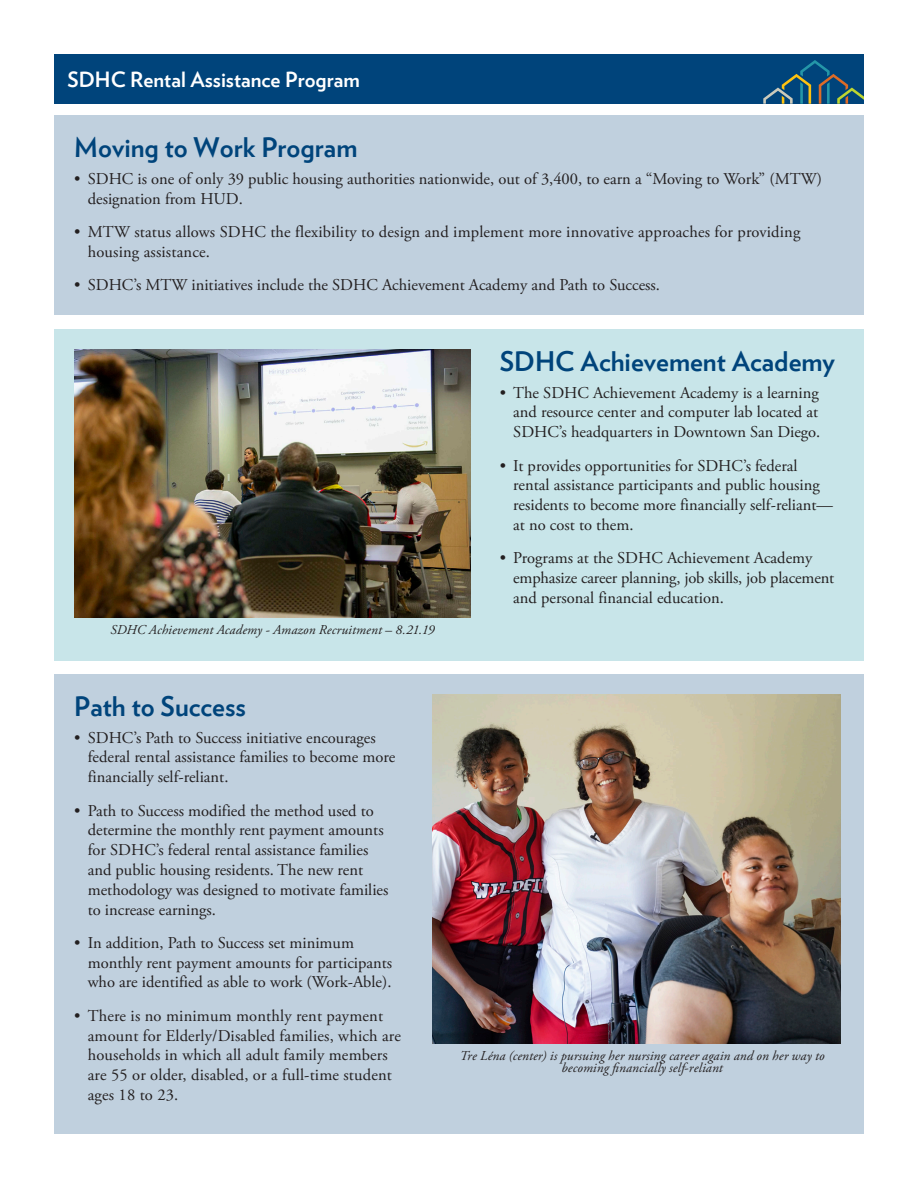
<style>
.page{position:relative;width:918px;height:1188px;background:#fff}
.page>*{position:absolute;margin:0;border:0;box-sizing:border-box;transform-origin:0 0}
.Subhead_Darker{font:700 27px "Verlag";color:#00447b}
.t1{font:700 21px "Verlag";color:#fff}
.t2{font:16.5px/19.8px "Adobe Garamond Pro";color:#231f20}
.Caption_-_orange{font:italic 13.5px/12.1px "Adobe Garamond Pro";letter-spacing:.01em;color:#231f20;text-align:center}
</style>
<div class="page">
<div style="left:54px;top:54px;width:810px;height:50px;background:#00447b"></div>
<svg style="left:763px;top:60px;width:101px;height:44px"></svg>
<div style="left:54px;top:329px;width:810px;height:331px;background:#c8e5e9"></div>
<div style="left:54px;top:674px;width:810px;height:460px;background:#c0d0de"></div>
<div style="left:54px;top:116px;width:810px;height:199px;background:#c0d0de"></div>
<img style="left:433px;top:695px;width:407px;height:349px">
<img style="left:74px;top:350px;width:397px;height:267px">
<p class="t1" style="left:68px;top:63px;width:294px">SDHC Rental Assistance Program</p>
<p class="Subhead_Darker" style="left:74px;top:126px;width:285px">Moving to Work Program</p>
<p class="t2" style="left:88px;top:169px;width:736px;text-indent:-14px">• SDHC is one of only 39 public housing authorities nationwide, out of 3,400, to earn a “Moving to Work” (MTW) designation from HUD.</p>
<p class="t2" style="left:88px;top:223px;width:714px;text-indent:-14px">• MTW status allows SDHC the flexibility to design and implement more innovative approaches for providing housing assistance.</p>
<p class="t2" style="left:74px;top:276px;width:587px">• SDHC’s MTW initiatives include the SDHC Achievement Academy and Path to Success.</p>
<p class="Caption_-_orange" style="left:110px;top:624px;width:326px">SDHC Achievement Academy - Amazon Recruitment – 8.21.19</p>
<p class="Subhead_Darker" style="left:74px;top:685px;width:173px">Path to Success</p>
<p class="t2" style="left:88px;top:728px;width:309px;text-indent:-14px">• SDHC’s Path to Success initiative encourages federal rental assistance families to become more financially self-reliant.</p>
<p class="t2" style="left:88px;top:801px;width:302px;text-indent:-14px">• Path to Success modified the method used to determine the monthly rent payment amounts for SDHC’s federal rental assistance families and public housing residents. The new rent methodology was designed to motivate families to increase earnings.</p>
<p class="t2" style="left:88px;top:933px;width:306px;text-indent:-14px">• In addition, Path to Success set minimum monthly rent payment amounts for participants who are identified as able to work (Work-Able).</p>
<p class="t2" style="left:88px;top:1006px;width:315px;text-indent:-14px">• There is no minimum monthly rent payment amount for Elderly/Disabled families, which are households in which all adult family members are 55 or older, disabled, or a full-time student ages 18 to 23.</p>
<p class="Subhead_Darker" style="left:500px;top:340px;width:337px">SDHC Achievement Academy</p>
<p class="t2" style="left:513px;top:383px;width:308px;text-indent:-14px">• The SDHC Achievement Academy is a learning and resource center and computer lab located at<br>SDHC’s headquarters in Downtown San Diego.</p>
<p class="t2" style="left:513px;top:456px;width:321px;text-indent:-14px">• It provides opportunities for SDHC’s federal rental assistance participants and public housing residents to become more financially self-reliant— at no cost to them.</p>
<p class="t2" style="left:513px;top:549px;width:323px;text-indent:-14px">• Programs at the SDHC Achievement Academy emphasize career planning, job skills, job placement and personal financial education.</p>
<p class="Caption_-_orange" style="left:460px;top:1050px;width:366px">Tre Léna (center) is pursuing her nursing career again and on her way to becoming financially self-reliant</p>
</div>
